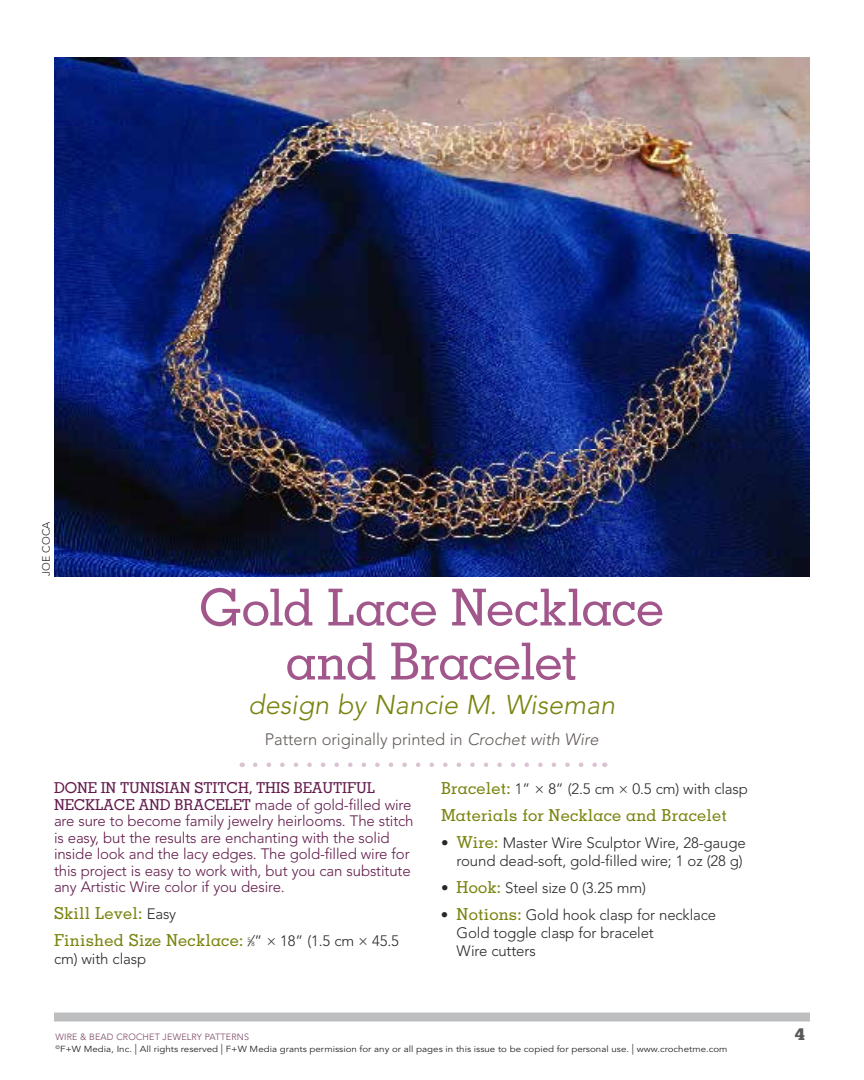
<style>
.page{position:relative;width:864px;height:1080px;background:#fff}
.page>*{position:absolute;margin:0;border:0;box-sizing:border-box;transform-origin:0 0}
.t1{font:500 51px/54px "Memphis LT Std";letter-spacing:-.025em;color:#a1578b;text-align:center}
.t2{font:italic 300 27px "Avenir LT Std";color:#79830e}
.t3{font:500 16.5px/27px "Memphis LT Std";letter-spacing:.01em;color:#79830e}
.t4{font:300 16.5px "Avenir LT Std";letter-spacing:-.005em;color:#635b59}
.t5{font:800 16.5px "Memphis LT Std";color:#58595b}
.t6{font:300 15px/16.5px "Avenir LT Std";letter-spacing:-.01em;color:#621b4b}
.t7{font:300 15px/18px "Avenir LT Std";letter-spacing:-.01em;color:#2a2728;text-align:right}
.t8{font:500 15px/16.5px "Memphis LT Std";letter-spacing:-.01em;color:#621b4b}
.t9{font:300 10.5px "Avenir LT Std";letter-spacing:.01em;color:#231f20}
.t10{font:300 9px "Avenir LT Std";letter-spacing:.02em;color:#784161}
.t11{font:8.7px "Avenir LT Std";color:#2a2728;scale:1.11 1}
.t12{font:300 6.15px "Avenir LT Std";color:#2a2728}
.s1{font-style:italic}
.s2{font-family:"Memphis LT Std";font-weight:500}
.s3{font-family:"Avenir LT Std";font-weight:300;font-size:15px;color:#2a2728}
.s4{font-family:"Memphis LT Std";font-weight:500;font-size:16.5px;color:#79830e}
.s5{font-size:10.8px}
</style>
<div class="page">
<div style="left:54px;top:1012px;width:756px;height:10px;background:#bcbec0"></div>
<svg style="left:255px;top:763px;width:342px;height:4px"></svg>
<img style="left:54px;top:57px;width:756px;height:519px">
<p class="t9" style="left:40px;top:576px;width:55px;rotate:-90deg">Joe Coca</p>
<h1 class="t1" style="left:199px;top:580px;width:467px">Gold Lace Necklace and Bracelet</h1>
<h2 class="t2" style="left:248px;top:689px;width:368px">design by Nancie M. Wiseman</h2>
<p class="t4" style="left:265px;top:730px;width:335px">Pattern originally printed in <span class="s1">Crochet with Wire</span></p>
<p class="t8" style="left:54px;top:779px;width:319px">Done in Tunisian stitch, this beautiful necklac</p>
<p class="t6" style="left:54px;top:796px;width:361px;text-indent:162px"><span class="s2">elet</span> made of gold-filled wire are sure to become family jewelry heirlooms. The stitch is easy, but the results are enchanting with the solid inside look and the lacy edges. The gold-filled wire for this project is easy to work with, but you can substitute any Artistic Wire color if you desire.</p>
<p class="t3" style="left:54px;top:900px;width:347px">Skill Level: <span class="s3">Easy<br></span>Finished Size Necklace: <span class="s3">⁄” × 18” (1.5 cm × 45.5</span></p>
<p class="t8" style="left:125px;top:796px;width:25px">e and</p>
<p class="t8" style="left:174px;top:796px;width:12px">brac</p>
<p class="t12" style="left:247px;top:936px;width:5px">5</p>
<p class="t12" style="left:251px;top:940px;width:5px">8</p>
<p class="t7" style="left:54px;top:950px;width:94px">cm) with clasp</p>
<p class="t7" style="left:441px;top:780px;width:308px"><span class="s4">Bracelet:</span> 1” × 8” (2.5 cm × 0.5 cm) with clasp</p>
<p class="t3" style="left:441px;top:802px;width:287px">Materials for Necklace and Bracelet</p>
<p class="t7" style="left:441px;top:834px;width:306px">• <span class="s4">Wire:</span> Master Wire Sculptor Wire, 28-gauge round dead-soft, gold-filled wire; 1 oz (28 g)</p>
<p class="t7" style="left:441px;top:879px;width:206px">• <span class="s4">Hook:</span> Steel size 0 (3.25 mm)</p>
<p class="t7" style="left:457px;top:906px;width:261px;text-align:left;text-indent:-16px">• <span class="s4">Notions:</span> Gold hook clasp for necklace<br>Gold toggle clasp for bracelet<br>Wire cutters</p>
<p class="t10" style="left:56px;top:1032px;width:195px">Wire &amp; Bead Crochet Jewelry Pattern s</p>
<p class="t5" style="left:794px;top:1024px;width:13px">4</p>
<p class="t11" style="left:56px;top:1044px;width:607px"><sup>©</sup>F+W Media, I nc. <span class="s5">|</span> All rights reserved <span class="s5">|</span> F+W Media grants permission for any or all pages in this issue to be copied for personal use. <span class="s5">|</span> www.crochetme.com</p>
</div>
